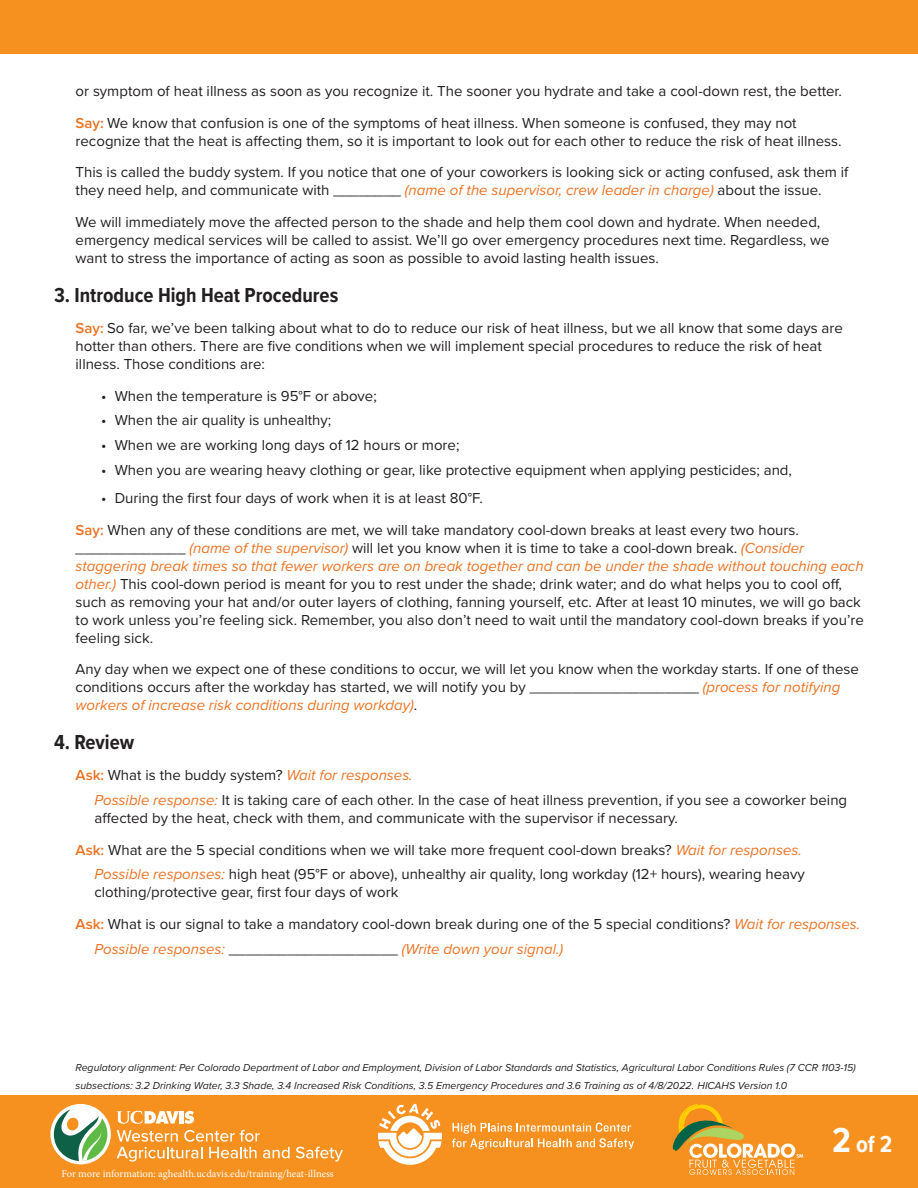
<style>
.page{position:relative;width:918px;height:1188px;background:#fff}
.page>*{position:absolute;margin:0;border:0;box-sizing:border-box;transform-origin:0 0}
.t1{font:700 24px "Proxima Nova Cond";color:#fff}
.t2{font:700 21px "Proxima Nova Cond";color:#231f20}
.Copy{font:15px/18px "Proxima Nova";color:#231f20}
.Possible_responses_p{font:15px/18px "Proxima Nova";color:#231f20}
.Ask_line{font:15px "Proxima Nova";color:#231f20}
.Possible_responses_p-2{font:italic 15px "Proxima Nova";color:#ec7323}
.Bulleted_copy{font:italic 10.5px/18px "Proxima Nova";color:#231f20}
.URL{font:10.5px "Minion Pro";color:#fff}
.s1{font-weight:600;color:#ec7323}
.s2{font-style:italic;color:#ec7323}
.s3{font-style:normal;color:#231f20}
.s4{font-size:36px}
</style>
<div class="page">
<div style="left:0;top:1095px;width:918px;height:93px;background:#f69120"></div>
<div style="left:0;top:0;width:918px;height:54px;background:#f69120"></div>
<svg style="left:185px;top:1111px;width:9px;height:13px"></svg>
<div style="left:179px;top:1111px;width:5px;height:13px;background:#fff"></div>
<svg style="left:116px;top:1111px;width:63px;height:13px"></svg>
<svg style="left:117px;top:1130px;width:173px;height:32px"></svg>
<svg style="left:296px;top:1147px;width:47px;height:15px"></svg>
<svg style="left:50px;top:1104px;width:61px;height:60px"></svg>
<svg style="left:54px;top:1110px;width:53px;height:51px"></svg>
<svg style="left:378px;top:1104px;width:64px;height:61px"></svg>
<svg style="left:452px;top:1123px;width:182px;height:26px"></svg>
<svg style="left:672px;top:1104px;width:131px;height:71px"></svg>
<p class="Copy" style="left:76px;top:82px;width:768px">or symptom of heat illness as soon as you recognize it. The sooner you hydrate and take a cool-down rest, the better.</p>
<p class="Copy" style="left:76px;top:113px;width:768px"><span class="s1">Say:</span> We know that confusion is one of the symptoms of heat illness. When someone is confused, they may not recognize that the heat is affecting them, so it is important to look out for each other to reduce the risk of heat illness.</p>
<p class="Copy" style="left:76px;top:163px;width:774px">This is called the buddy system. If you notice that one of your coworkers is looking sick or acting confused, ask them if they need help, and communicate with ________ <span class="s2">(name of the supervisor, crew leader in charge)</span> about the issue.</p>
<p class="Copy" style="left:76px;top:212px;width:756px">We will immediately move the affected person to the shade and help them cool down and hydrate. When needed, emergency medical services will be called to assist. We’ll go over emergency procedures next time. Regardless, we want to stress the importance of acting as soon as possible to avoid lasting health issues.</p>
<p class="t2" style="left:54px;top:279px;width:286px">3. Introduce High Heat Procedures</p>
<p class="Copy" style="left:76px;top:318px;width:769px"><span class="s1">Say:</span> So far, we’ve been talking about what to do to reduce our risk of heat illness, but we all know that some days are hotter than others. There are five conditions when we will implement special procedures to reduce the risk of heat illness. Those conditions are:</p>
<p class="Copy" style="left:101px;top:386px;width:277px">• When the temperature is 95°F or above;</p>
<p class="Copy" style="left:101px;top:411px;width:232px">• When the air quality is unhealthy;</p>
<p class="Copy" style="left:101px;top:435px;width:360px">• When we are working long days of 12 hours or more;</p>
<p class="Copy" style="left:101px;top:460px;width:692px">• When you are wearing heavy clothing or gear, like protective equipment when applying pesticides; and,</p>
<p class="Copy" style="left:101px;top:488px;width:383px">• During the first four days of work when it is at least 80°F.</p>
<p class="Copy" style="left:76px;top:520px;width:790px"><span class="s1">Say:</span> When any of these conditions are met, we will take mandatory cool-down breaks at least every two hours. _____________ <span class="s2">(name of the supervisor)</span> will let you know when it is time to take a cool-down break. <span class="s2">(Consider staggering break times so that fewer workers are on break together and can be under the shade without touching each other.)</span> This cool-down period is meant for you to rest under the shade; drink water; and do what helps you to cool off, such as removing your hat and/or outer layers of clothing, fanning yourself, etc. After at least 10 minutes, we will go back to work unless you’re feeling sick. Remember, you also don’t need to wait until the mandatory cool-down breaks if you’re feeling sick.</p>
<p class="Copy" style="left:76px;top:659px;width:785px">Any day when we expect one of these conditions to occur, we will let you know when the workday starts. If one of these conditions occurs after the workday has started, we will notify you by ____________________ <span class="s2">(process for notifying workers of increase risk conditions during workday)</span>.</p>
<p class="t2" style="left:54px;top:726px;width:82px">4. Review</p>
<p class="Ask_line" style="left:76px;top:764px;width:339px"><span class="s1">Ask:</span> What is the buddy system? <span class="s2">Wait for responses.</span></p>
<p class="Possible_responses_p" style="left:94px;top:790px;width:754px"><span class="s2">Possible response:</span> It is taking care of each other. In the case of heat illness prevention, if you see a coworker being affected by the heat, check with them, and communicate with the supervisor if necessary.</p>
<p class="Ask_line" style="left:76px;top:838px;width:728px"><span class="s1">Ask:</span> What are the 5 special conditions when we will take more frequent cool-down breaks? <span class="s2">Wait for responses.</span></p>
<p class="Possible_responses_p" style="left:94px;top:865px;width:712px"><span class="s2">Possible responses:</span> high heat (95°F or above), unhealthy air quality, long workday (12+ hours), wearing heavy clothing/protective gear, first four days of work</p>
<p class="Ask_line" style="left:76px;top:913px;width:786px"><span class="s1">Ask:</span> What is our signal to take a mandatory cool-down break during one of the 5 special conditions? <span class="s2">Wait for responses.</span></p>
<p class="Possible_responses_p-2" style="left:94px;top:937px;width:470px">Possible responses: <span class="s3">____________________</span> (Write down your signal.)</p>
<p class="Bulleted_copy" style="left:76px;top:1058px;width:782px">Regulatory alignment: Per Colorado Department of Labor and Employment, Division of Labor Standards and Statistics, Agricultural Labor Conditions Rules (7 CCR 1103-15) subsections: 3.2 Drinking Water, 3.3 Shade, 3.4 Increased Risk Conditions, 3.5 Emergency Procedures and 3.6 Training as of 4/8/2022. HICAHS Version 1.0</p>
<p class="t1" style="left:832px;top:1127px;width:62px"><span class="s4">2</span> of 2</p>
<p class="URL" style="left:61px;top:1167px;width:274px">For more information: aghealth.ucdavis.edu/training/heat-illness</p>
</div>
